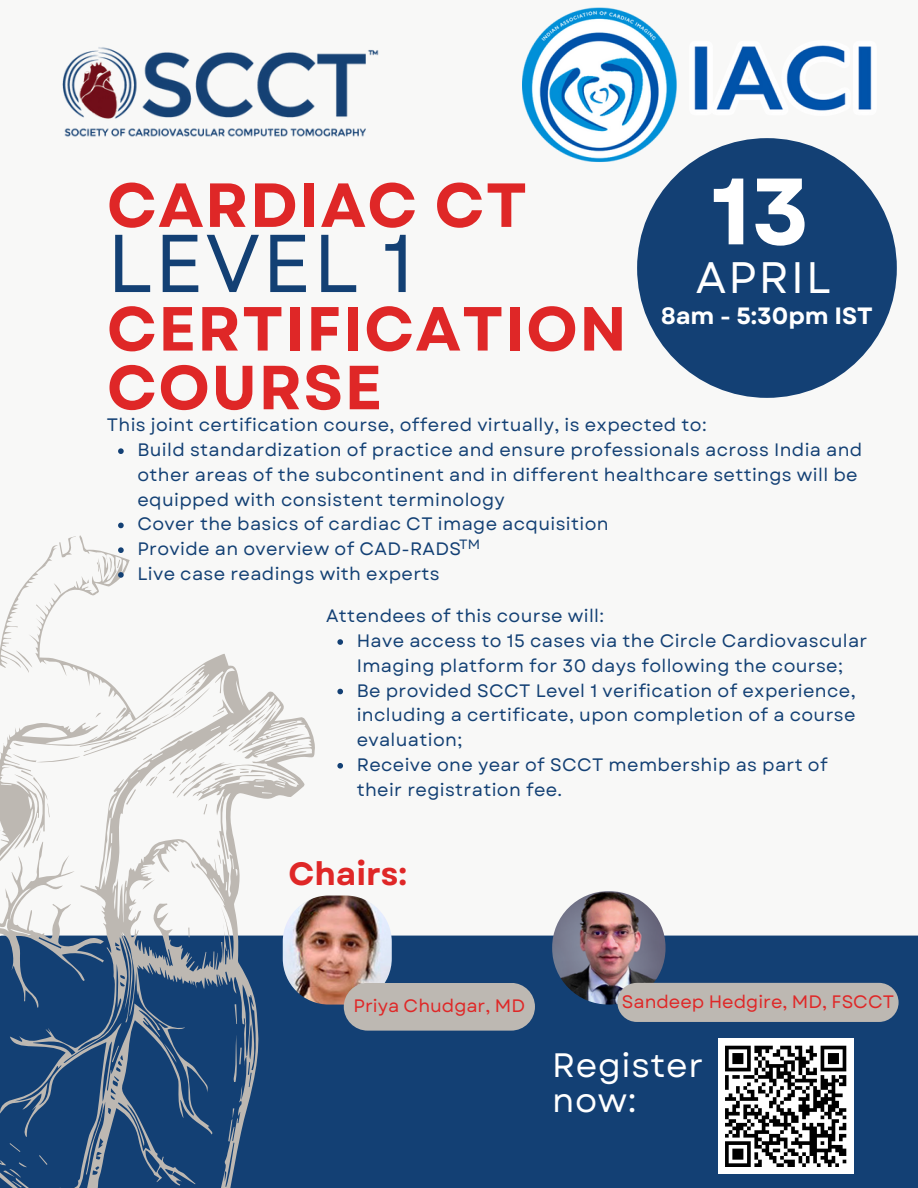
<style>
.page{position:relative;width:918px;height:1188px;background:#f8f8f7}
.page>*{position:absolute;margin:0;border:0;box-sizing:border-box;transform-origin:0 0}
.t1{font:700 94.05px "Garet";color:#fff}
.t2{font:81.75px "Garet";letter-spacing:.02em;color:#134074}
.t3{font:700 62.1px "Garet";letter-spacing:.02em;color:#df2727}
.t4{font:44.1px "Garet";letter-spacing:.05em;color:#fff}
.t5{font:33.9px/35.1px "Garet";letter-spacing:.02em;color:#fff}
.t6{font:700 32.25px "Garet";color:#df2727}
.t7{font:700 23.55px "Garet";color:#fff}
.t8{font:18px/24.8px "Garet";letter-spacing:.02em;color:#134074}
.t9{font:18px "Garet";color:#df2727}
.t10{font:13.5px "Garet";color:#134074}
</style>
<div class="page">
<div style="left:411px;top:936px;width:507px;height:252px;background:#134074"></div>
<svg style="left:0;top:522px;width:411px;height:666px"></svg>
<svg style="left:0;top:525px;width:80px;height:154px"></svg>
<svg style="left:12px;top:687px;width:292px;height:161px"></svg>
<svg style="left:219px;top:855px;width:2px;height:9px"></svg>
<svg style="left:190px;top:860px;width:6px;height:9px"></svg>
<svg style="left:141px;top:880px;width:15px;height:10px"></svg>
<svg style="left:233px;top:1004px;width:7px;height:20px"></svg>
<svg style="left:109px;top:1046px;width:13px;height:16px"></svg>
<svg style="left:164px;top:1041px;width:13px;height:24px"></svg>
<svg style="left:225px;top:1035px;width:20px;height:47px"></svg>
<svg style="left:10px;top:1143px;width:10px;height:9px"></svg>
<svg style="left:39px;top:1155px;width:8px;height:10px"></svg>
<svg style="left:224px;top:1108px;width:13px;height:34px"></svg>
<svg style="left:0;top:1160px;width:35px;height:28px"></svg>
<div style="left:637px;top:138px;width:260px;height:260px;background:#134074;border-radius:50%"></div>
<img style="left:62px;top:47px;width:317px;height:90px">
<img style="left:522px;top:7px;width:350px;height:162px">
<img style="left:552px;top:891px;width:114px;height:114px;border-radius:56px">
<img style="left:283px;top:896px;width:109px;height:109px;border-radius:46px">
<svg style="left:118px;top:448px;width:6px;height:6px"></svg>
<svg style="left:118px;top:523px;width:6px;height:5px"></svg>
<svg style="left:96px;top:547px;width:28px;height:31px"></svg>
<div style="left:344px;top:983px;width:191px;height:48px;background:#bdb8b2;border-radius:24px"></div>
<svg style="left:337px;top:639px;width:6px;height:6px"></svg>
<svg style="left:337px;top:689px;width:6px;height:5px"></svg>
<svg style="left:337px;top:763px;width:6px;height:6px"></svg>
<div style="left:617px;top:983px;width:282px;height:39px;background:#bdb8b2;border-radius:20px"></div>
<div style="left:718px;top:1038px;width:136px;height:136px;background:#fff"></div>
<svg style="left:725px;top:1045px;width:122px;height:122px"></svg>
<h3 class="t3" style="left:107px;top:160px;width:422px">CARDIAC CT</h3>
<p class="t2" style="left:107px;top:205px;width:309px">LEVEL 1</p>
<p class="t3" style="left:107px;top:284px;width:522px">CERTIFICATION</p>
<p class="t3" style="left:107px;top:343px;width:277px">COURSE</p>
<h1 class="t1" style="left:711px;top:144px;width:100px">13</h1>
<h2 class="t4" style="left:696px;top:246px;width:136px">APRIL</h2>
<h2 class="t7" style="left:661px;top:299px;width:213px">8am - 5:30pm IST</h2>
<h2 class="t8" style="left:107px;top:413px;width:601px">This joint certification course, offered virtually, is expected to:</h2>
<h6 class="t8" style="left:137px;top:438px;width:726px">Build standardization of practice and ensure professionals across India and other areas of the subcontinent and in different healthcare settings will be equipped with consistent terminology</h6>
<p class="t8" style="left:137px;top:512px;width:473px">Cover the basics of cardiac CT image acquisition</p>
<p class="t8" style="left:137px;top:537px;width:325px">Provide an overview of CAD-RADS</p>
<p class="t8" style="left:137px;top:561px;width:304px">Live case readings with experts</p>
<p class="t10" style="left:459px;top:534px;width:23px">TM</p>
<p class="t8" style="left:326px;top:604px;width:279px">Attendees of this course will:</p>
<p class="t8" style="left:357px;top:629px;width:512px">Have access to 15 cases via the Circle Cardiovascular<br>Imaging platform for 30 days following the course;</p>
<p class="t8" style="left:357px;top:678px;width:500px;text-align:justify">Be provided SCCT Level 1 verification of experience, including a certificate, upon completion of a course evaluation;</p>
<p class="t8" style="left:357px;top:752px;width:472px">Receive one year of SCCT membership as part of their registration fee.</p>
<p class="t6" style="left:288px;top:851px;width:120px">Chairs:</p>
<p class="t9" style="left:354px;top:993px;width:173px">Priya Chudgar, MD</p>
<p class="t9" style="left:622px;top:988px;width:274px">Sandeep Hedgire, MD, FSCCT</p>
<p class="t5" style="left:552px;top:1048px;width:153px">Register now:</p>
</div>
